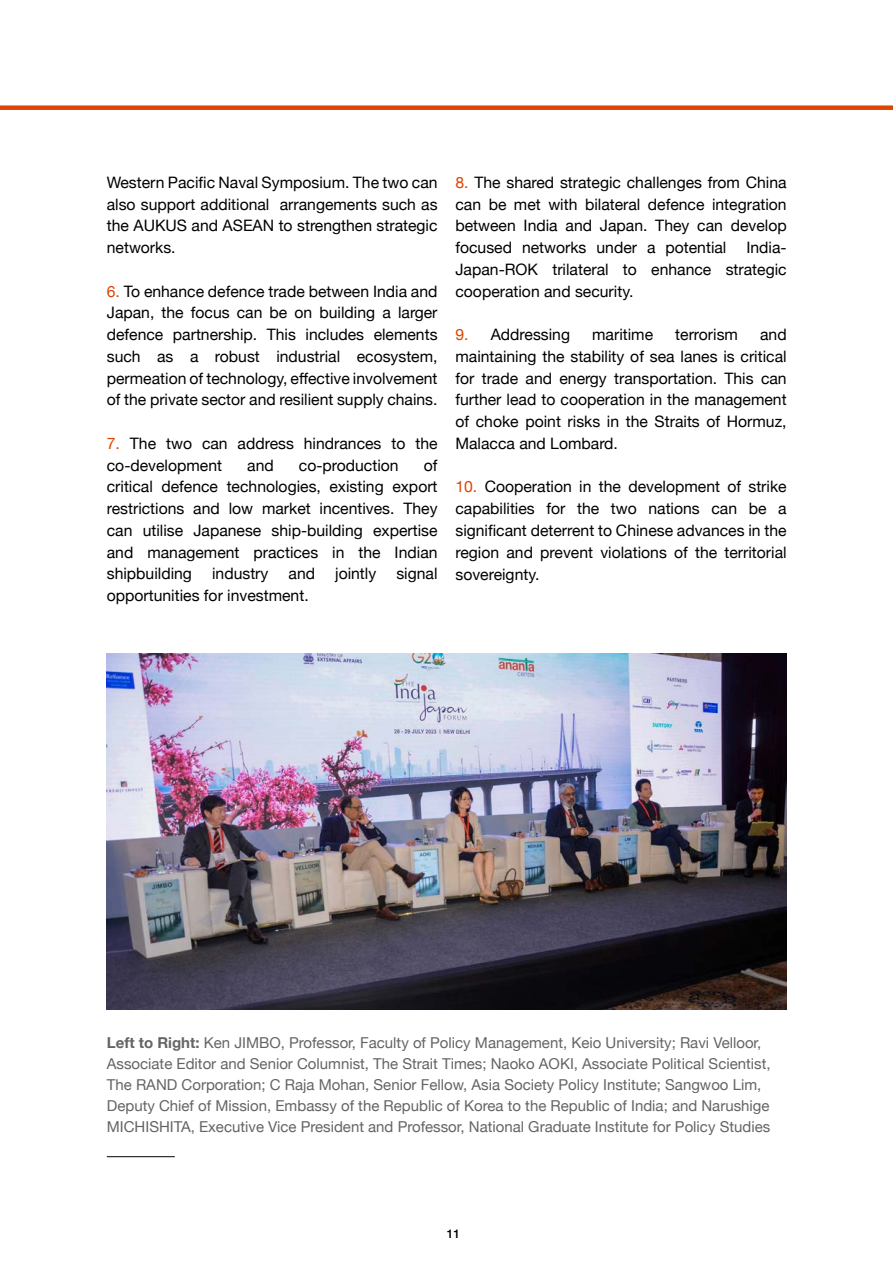
<style>
.page{position:relative;width:893px;height:1263px;background:#fff}
.page>*{position:absolute;margin:0;border:0;box-sizing:border-box;transform-origin:0 0}
.t1{font:15.75px/21.8px "Helvetica Neue";color:#000;text-align:justify}
.t2{font:15px/21px "Helvetica Neue";color:#636466}
.t3{font:500 12px "Helvetica Neue";color:#000}
.s1{color:#e04403}
.s2{font-weight:700}
</style>
<div class="page">
<svg style="left:0;top:105px;width:893px;height:5px;background:#e3561b"></svg>
<img style="left:107px;top:653px;width:680px;height:357px">
<hr style="left:107px;top:1156px;width:68px;height:1px;background:#000">
<p class="t1" style="left:107px;top:172px;width:332px">Western Pacific Naval Symposium. The two can also support additional arrangements such as the AUKUS and ASEAN to strengthen strategic networks.</p>
<p class="t1" style="left:107px;top:281px;width:332px"><span class="s1">6.</span> To enhance defence trade between India and Japan, the focus can be on building a larger defence partnership. This includes elements such as a robust industrial ecosystem, permeation of technology, effective involvement of the private sector and resilient supply chains.</p>
<p class="t1" style="left:107px;top:433px;width:332px"><span class="s1">7.</span> The two can address hindrances to the co-development</p>
<p class="t1" style="left:107px;top:455px;width:332px;text-indent:317px">of critical defence technologies, existing export restrictions and low market incentives. They can utilise Japanese ship-building expertise and management practices in the Indian shipbuilding</p>
<p class="t1" style="left:247px;top:455px;width:28px">and</p>
<p class="t1" style="left:299px;top:455px;width:101px">co-production</p>
<p class="t1" style="left:212px;top:564px;width:58px">industry</p>
<p class="t1" style="left:289px;top:564px;width:28px">and</p>
<p class="t1" style="left:335px;top:564px;width:43px">jointly</p>
<p class="t1" style="left:396px;top:564px;width:43px">signal</p>
<p class="t1" style="left:107px;top:586px;width:203px">opportunities for investment.</p>
<p class="t1" style="left:455px;top:172px;width:333px"><span class="s1">8.</span> The shared strategic challenges from China can be met with bilateral defence integration between India and Japan. They can develop focused networks under a potential</p>
<p class="t1" style="left:455px;top:238px;width:333px;text-indent:291px">India-Japan-ROK trilateral to enhance strategic cooperation and security.</p>
<p class="t1" style="left:455px;top:325px;width:116px"><span class="s1">9.</span> Addressing</p>
<p class="t1" style="left:592px;top:325px;width:62px">maritime</p>
<p class="t1" style="left:675px;top:325px;width:64px">terrorism</p>
<p class="t1" style="left:455px;top:325px;width:333px;text-indent:305px">and maintaining the stability of sea lanes is critical for trade and energy transportation. This can further lead to cooperation in the management of choke point risks in the Straits of Hormuz, Malacca and Lombard.</p>
<p class="t1" style="left:455px;top:477px;width:333px"><span class="s1">10.</span> Cooperation in the development of strike capabilities for the two nations can be a significant deterrent to Chinese advances in the region and prevent violations of the territorial sovereignty.</p>
<p class="t2" style="left:107px;top:1033px;width:665px"><span class="s2">Left to Right:</span> Ken JIMBO, Professor, Faculty of Policy Management, Keio University; Ravi Velloor, Associate Editor and Senior Columnist, The Strait Times; Naoko AOKI, Associate Political Scientist, The RAND Corporation; C Raja Mohan, Senior Fellow, Asia Society Policy Institute; Sangwoo Lim, Deputy Chief of Mission, Embassy of the Republic of Korea to the Republic of India; and Narushige MICHISHITA, Executive Vice President and Professor, National Graduate Institute for Policy Studies</p>
<p class="t3" style="left:447px;top:1223px;width:15px">11</p>
</div>
